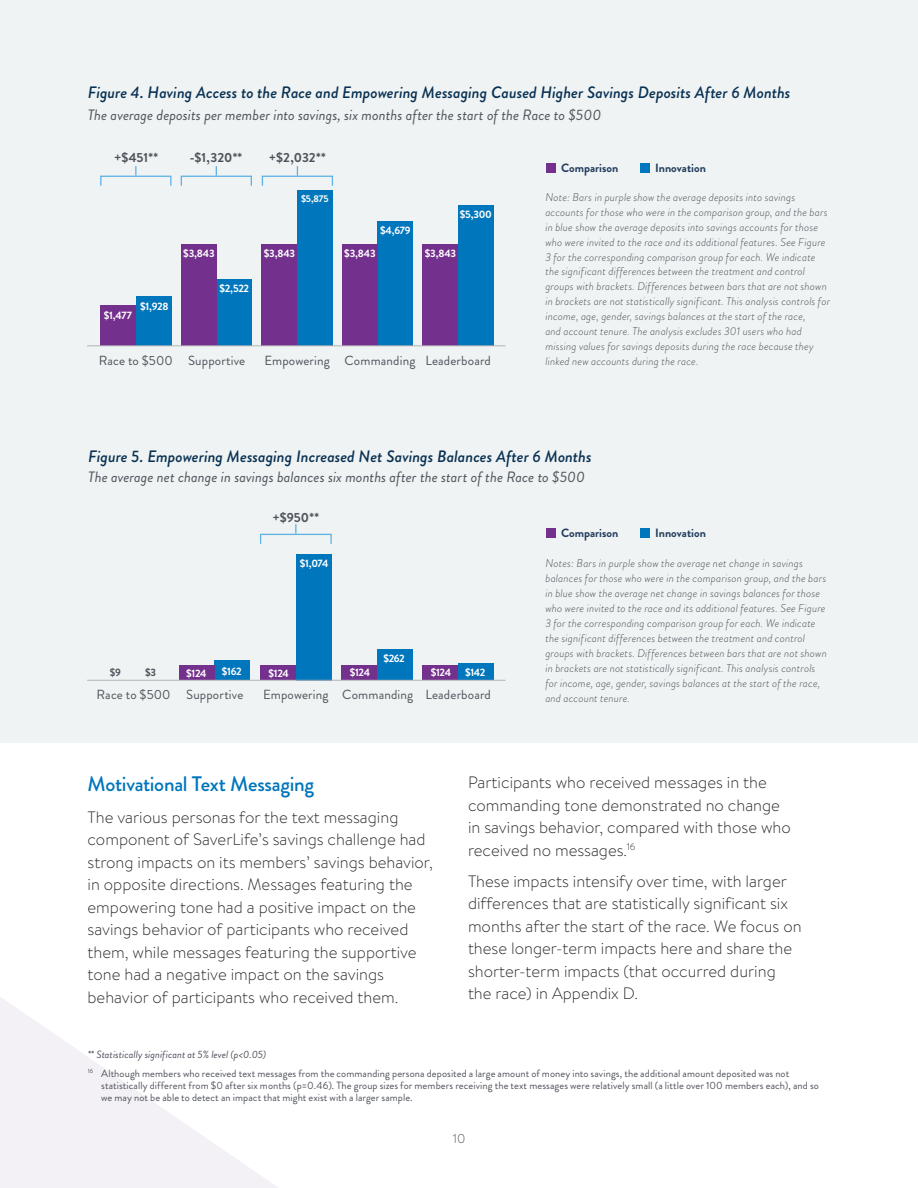
<style>
.page{position:relative;width:918px;height:1188px;background:#fff}
.page>*{position:absolute;margin:0;border:0;box-sizing:border-box;transform-origin:0 0}
.t1{font:500 21px "Brandon Grotesque";letter-spacing:-.015em;color:#0076bc}
.t2{font:300 16.5px/22.5px "Brandon Text";color:#27292c}
.t3{font:italic 500 16.5px "Brandon Grotesque";color:#093153}
.t4{font:italic 15px "Brandon Grotesque";color:#4f535c}
.t5{font:13.2px "Brandon Grotesque";letter-spacing:.01em;color:#4f535c}
.t6{font:700 13.2px "Brandon Grotesque";color:#4f535c}
.t7{font:300 12.75px "Brandon Text";color:#54565a}
.t8{font:700 12px "Brandon Grotesque";color:#213d5e}
.t9{font:italic 300 11.25px/15px "Brandon Grotesque";letter-spacing:.015em;color:#4f535c}
.t10{font:700 10.8px "Brandon Grotesque";letter-spacing:-.035em;color:#fff}
.t11{font:700 10.8px "Brandon Grotesque";color:#4f535c}
.t12{font:10.5px/18.8px "Brandon Grotesque";letter-spacing:.01em;color:#4f535c}
.t13{font:700 9.75px "Brandon Grotesque";color:#fff}
.s1{font-style:italic}
</style>
<div class="page">
<svg style="left:0;top:997px;width:278px;height:191px;fill:#f4f2f7"></svg>
<div style="left:0;top:0;width:918px;height:742px;background:#eff3f3"></div>
<div style="left:546px;top:163px;width:10px;height:10px;background:#73308c"></div>
<div style="left:640px;top:163px;width:10px;height:10px;background:#0076bc"></div>
<div style="left:546px;top:528px;width:10px;height:10px;background:#73308c"></div>
<div style="left:640px;top:528px;width:10px;height:10px;background:#0076bc"></div>
<div style="left:215px;top:660px;width:35px;height:20px;background:#0076bc"></div>
<div style="left:179px;top:665px;width:36px;height:15px;background:#73308c"></div>
<div style="left:296px;top:554px;width:35px;height:126px;background:#0076bc"></div>
<div style="left:260px;top:665px;width:36px;height:15px;background:#73308c"></div>
<div style="left:377px;top:649px;width:35px;height:31px;background:#0076bc"></div>
<div style="left:342px;top:665px;width:35px;height:15px;background:#73308c"></div>
<div style="left:458px;top:663px;width:35px;height:17px;background:#0076bc"></div>
<div style="left:423px;top:665px;width:35px;height:15px;background:#73308c"></div>
<div style="left:260px;top:534px;width:72px;height:10px;border:1px solid #5eb3e4"></div>
<svg style="left:295px;top:524px;width:2px;height:10px"></svg>
<hr style="left:87px;top:680px;width:418px;height:1px;background:#b4b3b7">
<div style="left:262px;top:176px;width:71px;height:10px;border:1px solid #5eb3e4"></div>
<div style="left:181px;top:176px;width:71px;height:10px;border:1px solid #5eb3e4"></div>
<div style="left:100px;top:176px;width:72px;height:10px;border:1px solid #5eb3e4"></div>
<svg style="left:135px;top:166px;width:2px;height:10px"></svg>
<div style="left:136px;top:296px;width:36px;height:50px;background:#0076bc"></div>
<div style="left:101px;top:305px;width:35px;height:41px;background:#73308c"></div>
<div style="left:217px;top:279px;width:35px;height:67px;background:#0076bc"></div>
<div style="left:181px;top:244px;width:36px;height:102px;background:#73308c"></div>
<div style="left:297px;top:191px;width:35px;height:155px;background:#0076bc"></div>
<div style="left:262px;top:244px;width:35px;height:102px;background:#73308c"></div>
<div style="left:378px;top:222px;width:35px;height:124px;background:#0076bc"></div>
<div style="left:342px;top:244px;width:36px;height:102px;background:#73308c"></div>
<div style="left:458px;top:206px;width:35px;height:140px;background:#0076bc"></div>
<div style="left:423px;top:244px;width:35px;height:102px;background:#73308c"></div>
<hr style="left:87px;top:346px;width:418px;height:1px;background:#b4b3b7">
<h2 class="t3" style="left:88px;top:81px;width:704px">Figure 4. Having Access to the Race and Empowering Messaging Caused Higher Savings Deposits After 6 Months</h2>
<h3 class="t4" style="left:88px;top:105px;width:515px">The average deposits per member into savings, six months after the start of the Race to $500</h3>
<p class="t6" style="left:114px;top:148px;width:46px">+$451**</p>
<p class="t6" style="left:190px;top:148px;width:54px">-$1,320**</p>
<p class="t6" style="left:269px;top:148px;width:58px">+$2,032**</p>
<p class="t13" style="left:301px;top:192px;width:29px">$5,875</p>
<p class="t10" style="left:104px;top:308px;width:30px">$1,477</p>
<p class="t10" style="left:140px;top:299px;width:30px">$1,928</p>
<p class="t10" style="left:183px;top:246px;width:33px">$3,843</p>
<p class="t10" style="left:219px;top:281px;width:31px">$2,522</p>
<p class="t10" style="left:264px;top:246px;width:33px">$3,843</p>
<p class="t10" style="left:380px;top:223px;width:32px">$4,679</p>
<p class="t10" style="left:344px;top:246px;width:33px">$3,843</p>
<p class="t10" style="left:460px;top:207px;width:34px">$5,300</p>
<p class="t10" style="left:425px;top:246px;width:33px">$3,843</p>
<p class="t5" style="left:99px;top:351px;width:148px">Race to $500 Supportive</p>
<p class="t5" style="left:264px;top:351px;width:228px">Empowering Commanding Leaderboard</p>
<p class="t8" style="left:561px;top:160px;width:59px">Comparison</p>
<p class="t8" style="left:655px;top:160px;width:52px">Innovation</p>
<p class="t9" style="left:545px;top:189px;width:286px">Note: Bars in purple show the average deposits into savings accounts for those who were in the comparison group, and the bars in blue show the average deposits into savings accounts for those who were invited to the race and its additional features. See Figure 3 for the corresponding comparison group for each. We indicate the significant differences between the treatment and control groups with brackets. Differences between bars that are not shown in brackets are not statistically significant. This analysis controls for income, age, gender, savings balances at the start of the race,<br>and account tenure. The analysis excludes 301 users who had missing values for savings deposits during the race because they linked new accounts during the race.</p>
<h2 class="t3" style="left:88px;top:445px;width:505px">Figure 5. Empowering Messaging Increased Net Savings Balances After 6 Months</h2>
<h3 class="t4" style="left:88px;top:466px;width:498px">The average net change in savings balances six months after the start of the Race to $500</h3>
<p class="t6" style="left:272px;top:508px;width:48px">+$950**</p>
<p class="t10" style="left:300px;top:555px;width:30px">$1,074</p>
<p class="t11" style="left:110px;top:665px;width:13px">$9</p>
<p class="t11" style="left:145px;top:665px;width:13px">$3</p>
<p class="t5" style="left:97px;top:686px;width:75px">Race to $500</p>
<p class="t10" style="left:383px;top:651px;width:23px">$262</p>
<p class="t10" style="left:186px;top:665px;width:22px">$124</p>
<p class="t10" style="left:222px;top:663px;width:21px">$162</p>
<p class="t10" style="left:269px;top:665px;width:22px">$124</p>
<p class="t10" style="left:350px;top:664px;width:22px">$124</p>
<p class="t10" style="left:431px;top:665px;width:22px">$124</p>
<p class="t10" style="left:465px;top:665px;width:22px">$142</p>
<p class="t5" style="left:186px;top:686px;width:59px">Supportive</p>
<p class="t5" style="left:263px;top:686px;width:229px">Empowering Commanding Leaderboard</p>
<p class="t8" style="left:561px;top:525px;width:59px">Comparison</p>
<p class="t8" style="left:655px;top:525px;width:52px">Innovation</p>
<p class="t9" style="left:545px;top:556px;width:283px">Notes: Bars in purple show the average net change in savings balances for those who were in the comparison group, and the bars in blue show the average net change in savings balances for those who were invited to the race and its additional features. See Figure 3 for the corresponding comparison group for each. We indicate the significant differences between the treatment and control groups with brackets. Differences between bars that are not shown in brackets are not statistically significant. This analysis controls for income, age, gender, savings balances at the start of the race, and account tenure.</p>
<h1 class="t1" style="left:88px;top:770px;width:228px">Motivational Text Messaging</h1>
<p class="t2" style="left:88px;top:805px;width:347px">The various personas for the text messaging component of SaverLife’s savings challenge had strong impacts on its members’ savings behavior, in opposite directions. Messages featuring the empowering tone had a positive impact on the savings behavior of participants who received them, while messages featuring the supportive tone had a negative impact on the savings behavior of participants who received them.</p>
<h2 class="t2" style="left:468px;top:771px;width:324px">Participants who received messages in the commanding tone demonstrated no change in savings behavior, compared with those who received no messages.<sup>16</sup></h2>
<p class="t2" style="left:468px;top:869px;width:335px">These impacts intensify over time, with larger differences that are statistically significant six months after the start of the race. We focus on these longer-term impacts here and share the shorter-term impacts (that occurred during the race) in Appendix D.</p>
<p class="t12" style="left:88px;top:1045px;width:703px"><span class="s1">** Statistically significant at 5% level (p&lt;0.05)<br></span><sup>16</sup> Although members who received text messages from the commanding persona deposited a large amount of money into savings, the additional amount deposited was not</p>
<p class="t12" style="left:101px;top:1079px;width:719px;line-height:12px">statistically different from $0 after six months (p=0.46). The group sizes for members receiving the text messages were relatively small (a little over 100 members each), and so we may not be able to detect an impact that might exist with a larger sample.</p>
<p class="t7" style="left:453px;top:1130px;width:14px">10</p>
</div>
